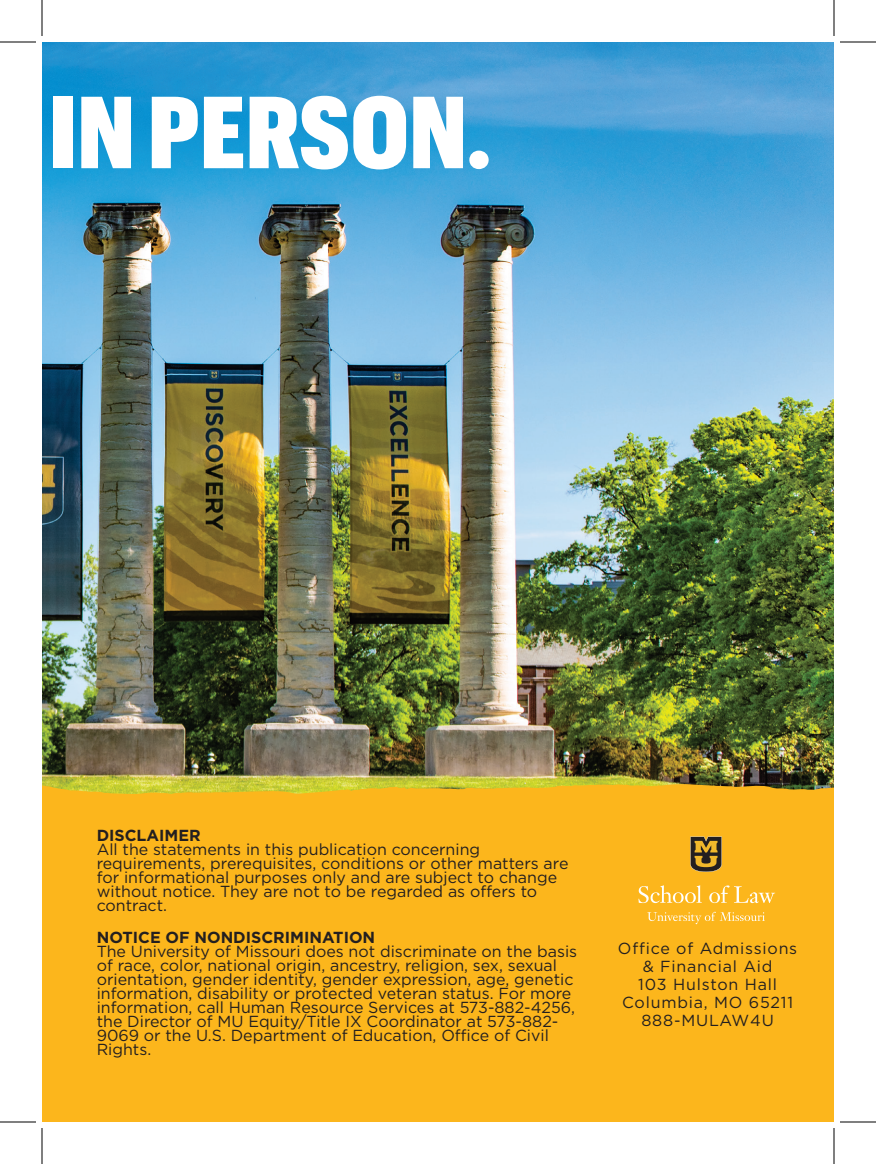
<style>
.page{position:relative;width:876px;height:1164px;background:#fff}
.page>*{position:absolute;margin:0;border:0;box-sizing:border-box;transform-origin:0 0}
.t1{font:900 100px "Graphik Cond";color:#fff}
.Subhead_01{font:16px/14px "Gotham";color:#231f20}
.Subhead_01-2{font:16px/18px "Gotham";letter-spacing:.05em;color:#231f20;text-align:center}
.s1{font-weight:700}
</style>
<div class="page">
<hr style="left:42px;top:811px;width:1px;height:311px;background:#fcb61c">
<img style="left:42px;top:42px;width:792px;height:740px">
<div style="left:43px;top:807px;width:791px;height:315px;background:#fcb61c"></div>
<svg style="left:690px;top:837px;width:32px;height:35px"></svg>
<svg style="left:647px;top:912px;width:118px;height:12px"></svg>
<svg style="left:638px;top:885px;width:64px;height:18px"></svg>
<svg style="left:709px;top:885px;width:66px;height:18px"></svg>
<svg style="left:42px;top:782px;width:792px;height:29px;background:#eab722"></svg>
<hr style="left:0;top:42px;width:36px;height:1px;background:#000">
<hr style="left:840px;top:42px;width:36px;height:1px;background:#000">
<hr style="left:0;top:1122px;width:36px;height:1px;background:#000">
<hr style="left:840px;top:1122px;width:36px;height:1px;background:#000">
<hr style="left:42px;top:0;width:1px;height:36px;background:#000">
<hr style="left:42px;top:1128px;width:1px;height:36px;background:#000">
<hr style="left:834px;top:0;width:1px;height:36px;background:#000">
<hr style="left:834px;top:1128px;width:1px;height:36px;background:#000">
<h1 class="t1" style="left:-24px;top:59px;width:517px">S IN PERSON.</h1>
<p class="Subhead_01" style="left:97px;top:828px;width:473px"><span class="s1">DISCLAIMER<br></span>All the statements in this publication concerning requirements, prerequisites, conditions or other matters are for informational purposes only and are subject to change without notice. They are not to be regarded as offers to contract.</p>
<p class="Subhead_01" style="left:97px;top:930px;width:482px"><span class="s1">NOTICE OF NONDISCRIMINATION<br></span>The University of Missouri does not discriminate on the basis of race, color, national origin, ancestry, religion, sex, sexual orientation, gender identity, gender expression, age, genetic information, disability or protected veteran status. For more information, call Human Resource Services at 573-882-4256, the Director of MU Equity/Title IX Coordinator at 573-882- 9069 or the U.S. Department of Education, Office of Civil Rights.</p>
<p class="Subhead_01-2" style="left:618px;top:939px;width:181px">Office of Admissions &amp; Financial Aid</p>
<p class="Subhead_01-2" style="left:638px;top:975px;width:140px">103 Hulston Hall</p>
<p class="Subhead_01-2" style="left:622px;top:993px;width:173px">Columbia, MO 65211</p>
<p class="Subhead_01-2" style="left:641px;top:1011px;width:134px">888-MULAW4U</p>
</div>
